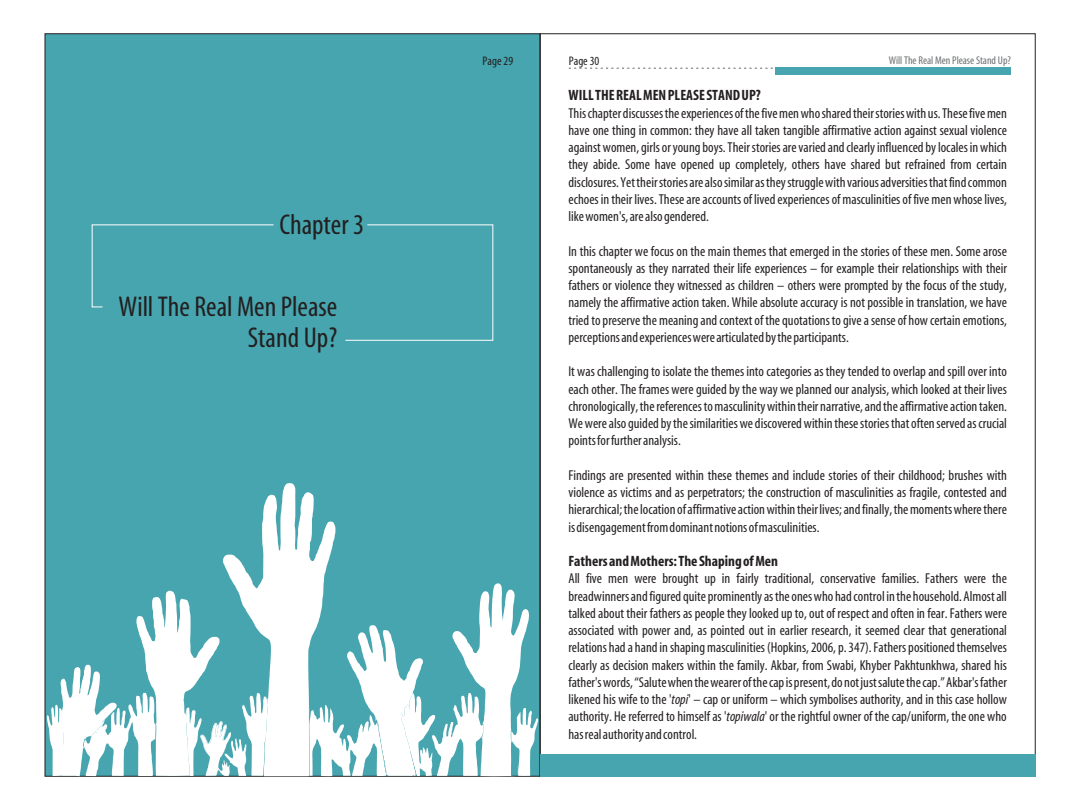
<style>
.page{position:relative;width:1080px;height:810px;background:#fff}
.page>*{position:absolute;margin:0;border:0;box-sizing:border-box;transform-origin:0 0}
.t1{font:condensed 28.75px/31.4px "Myriad";color:#231f20;text-align:right}
.t2{font:700 condensed 15px "Myriad";color:#231f20}
.t3{font:condensed 14.38px/17.2px "Myriad";color:#231f20;text-align:justify}
.t4{font:condensed 12.5px "Myriad";color:#231f20}
.t5{font:condensed 11.25px "Myriad";color:#6d6f71}
.s1{font-style:italic}
</style>
<div class="page">
<div style="left:44px;top:33px;width:496px;height:744px;background:#47a5af"></div>
<svg style="left:46px;top:483px;width:492px;height:294px"></svg>
<div style="left:91px;top:224px;width:184px;height:84px;background:#47a5af"></div>
<div style="left:344px;top:224px;width:150px;height:117px;background:#47a5af"></div>
<div style="left:540px;top:754px;width:495px;height:22px;background:#47a5af"></div>
<svg style="left:569px;top:68px;width:204px;height:1px"></svg>
<div style="left:775px;top:68px;width:236px;height:7px;background:#47a5af"></div>
<h1 class="t1" style="left:279px;top:211px;width:86px">Chapter 3</h1>
<h1 class="t1" style="left:119px;top:293px;width:220px">Will The Real Men Please<br>Stand Up?</h1>
<p class="t4" style="left:483px;top:56px;width:32px">Page 29</p>
<p class="t4" style="left:569px;top:56px;width:32px">Page 30</p>
<p class="t5" style="left:889px;top:56px;width:124px">Will The Real Men Please Stand Up?</p>
<p class="t2" style="left:568px;top:90px;width:194px">WILL THE REAL MEN PLEASE STAND UP?</p>
<p class="t3" style="left:568px;top:105px;width:440px">This chapter discusses the experiences of the five men who shared their stories with us. These five men have one thing in common: they have all taken tangible affirmative action against sexual violence against women, girls or young boys. Their stories are varied and clearly influenced by locales in which they abide. Some have opened up completely, others have shared but refrained from certain disclosures. Yet their stories are also similar as they struggle with various adversities that find common echoes in their lives. These are accounts of lived experiences of masculinities of five men whose lives, like women's, are also gendered.</p>
<p class="t3" style="left:568px;top:243px;width:440px">In this chapter we focus on the main themes that emerged in the stories of these men. Some arose spontaneously as they narrated their life experiences – for example their relationships with their fathers or violence they witnessed as children – others were prompted by the focus of the study, namely the affirmative action taken. While absolute accuracy is not possible in translation, we have tried to preserve the meaning and context of the quotations to give a sense of how certain emotions, perceptions and experiences were articulated by the participants.</p>
<p class="t3" style="left:568px;top:364px;width:440px">It was challenging to isolate the themes into categories as they tended to overlap and spill over into each other. The frames were guided by the way we planned our analysis, which looked at their lives chronologically, the references to masculinity within their narrative, and the affirmative action taken.<br>We were also guided by the similarities we discovered within these stories that often served as crucial points for further analysis.</p>
<p class="t3" style="left:568px;top:468px;width:440px">Findings are presented within these themes and include stories of their childhood; brushes with violence as victims and as perpetrators; the construction of masculinities as fragile, contested and hierarchical; the location of affirmative action within their lives; and finally, the moments where there is disengagement from dominant notions of masculinities.</p>
<p class="t2" style="left:568px;top:556px;width:211px">Fathers and Mothers: The Shaping of Men</p>
<p class="t3" style="left:568px;top:571px;width:440px">All five men were brought up in fairly traditional, conservative families. Fathers were the breadwinners and figured quite prominently as the ones who had control in the household. Almost all talked about their fathers as people they looked up to, out of respect and often in fear. Fathers were associated with power and, as pointed out in earlier research, it seemed clear that generational relations had a hand in shaping masculinities (Hopkins, 2006, p. 347). Fathers positioned themselves clearly as decision makers within the family. Akbar, from Swabi, Khyber Pakhtunkhwa, shared his father's words, “Salute when the wearer of the cap is present, do not just salute the cap.” Akbar's father likened his wife to the '<span class="s1">topi</span>' – cap or uniform – which symbolises authority, and in this case hollow authority. He referred to himself as '<span class="s1">topiwala</span>' or the rightful owner of the cap/uniform, the one who has real authority and control.</p>
</div>
